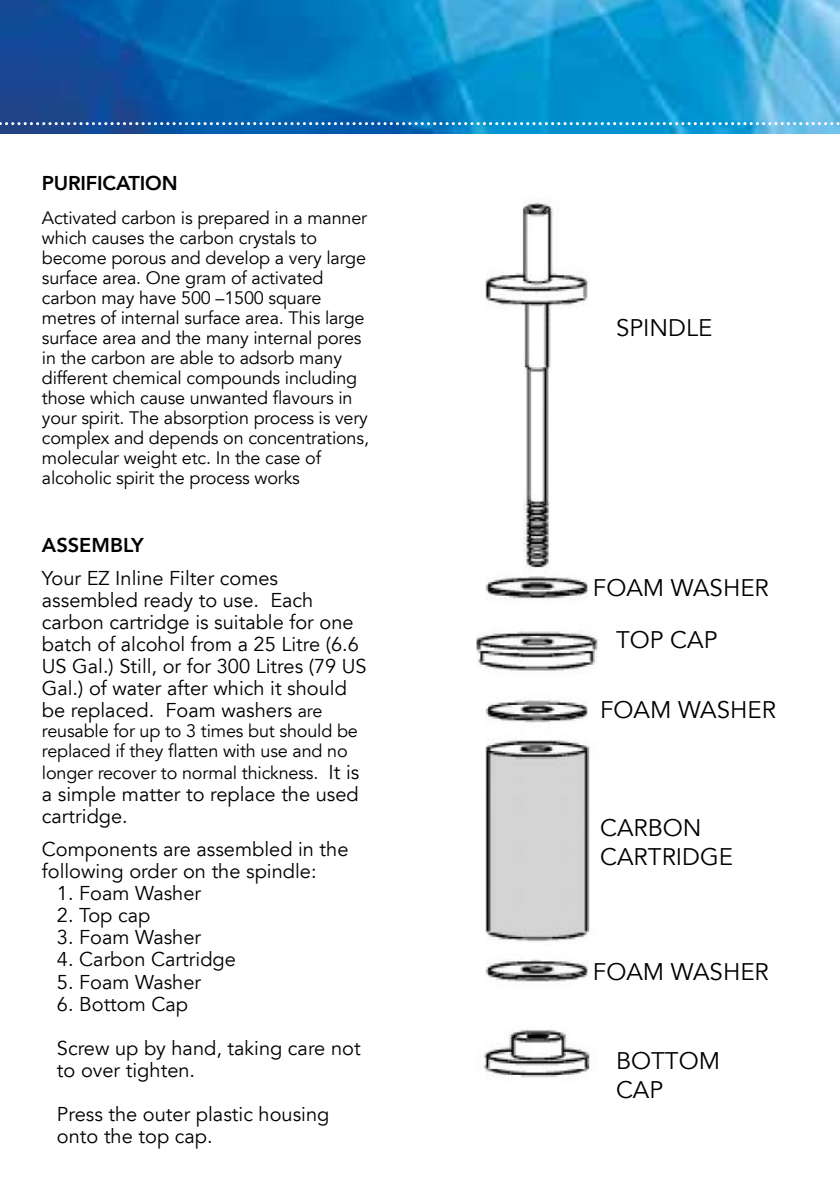
<style>
.page{position:relative;width:840px;height:1191px;background:#fff}
.page>*{position:absolute;margin:0;border:0;box-sizing:border-box;transform-origin:0 0}
.t1{font:24px/28.8px "Avenir LT";color:#000}
.t2{font:20px/22px "Avenir LT";color:#000}
.t3{font:800 20px "Avenir LT";letter-spacing:-.01em;color:#000}
.t4{font:18px/20px "Avenir LT";letter-spacing:-.01em;color:#000}
.s1{font-size:18px}
.s2{font-size:20px}
</style>
<div class="page">
<img style="left:0;top:0;width:839px;height:134px">
<svg style="left:0;top:122px;width:840px;height:3px"></svg>
<img style="left:476px;top:202px;width:122px;height:876px">
<p class="t3" style="left:42px;top:171px;width:137px">PURIFICATION</p>
<p class="t4" style="left:42px;top:208px;width:328px">Activated carbon is prepared in a manner which causes the carbon crystals to become porous and develop a very large surface area. One gram of activated carbon may have 500 –1500 square metres of internal surface area. This large surface area and the many internal pores in the carbon are able to adsorb many different chemical compounds including those which cause unwanted flavours in your spirit. The absorption process is very complex and depends on concentrations, molecular weight etc. In the case of alcoholic spirit the process works</p>
<p class="t3" style="left:42px;top:533px;width:103px">ASSEMBLY</p>
<p class="t2" style="left:42px;top:567px;width:326px">Your EZ Inline Filter comes assembled ready to use. Each carbon cartridge is suitable for one batch of alcohol from a 25 Litre (6.6<br>US Gal.) Still, or for 300 Litres (79 US<br>Gal.) of water after which it should be replaced. Foam washers <span class="s1">are</span></p>
<p class="t4" style="left:42px;top:721px;width:317px">reusable for up to 3 times but should be replaced if they flatten with use and no</p>
<p class="t4" style="left:42px;top:763px;width:319px">longer recover to normal thickness. <span class="s2">It is</span></p>
<p class="t2" style="left:42px;top:783px;width:318px">a simple matter to replace the used cartridge.</p>
<p class="t2" style="left:42px;top:839px;width:308px">Components are assembled in the following order on the spindle:</p>
<p class="t2" style="left:57px;top:883px;width:146px">1. Foam Washer</p>
<p class="t2" style="left:57px;top:905px;width:95px">2. Top cap</p>
<p class="t2" style="left:57px;top:927px;width:146px">3. Foam Washer</p>
<p class="t2" style="left:57px;top:949px;width:180px">4. Carbon Cartridge</p>
<p class="t2" style="left:57px;top:971px;width:146px">5. Foam Washer</p>
<p class="t2" style="left:57px;top:993px;width:133px">6. Bottom Cap</p>
<p class="t2" style="left:57px;top:1037px;width:305px">Screw up by hand, taking care not to over tighten.</p>
<p class="t2" style="left:57px;top:1103px;width:274px">Press the outer plastic housing onto the top cap.</p>
<h1 class="t1" style="left:615px;top:314px;width:98px">SPINDLE</h1>
<h1 class="t1" style="left:592px;top:573px;width:177px">FOAM WASHER</h1>
<h1 class="t1" style="left:615px;top:626px;width:103px">TOP CAP</h1>
<h1 class="t1" style="left:599px;top:696px;width:177px">FOAM WASHER</h1>
<h1 class="t1" style="left:599px;top:814px;width:134px">CARBON<br>CARTRIDGE</h1>
<h1 class="t1" style="left:592px;top:958px;width:177px">FOAM WASHER</h1>
<h1 class="t1" style="left:615px;top:1047px;width:106px">BOTTOM<br>CAP</h1>
</div>
